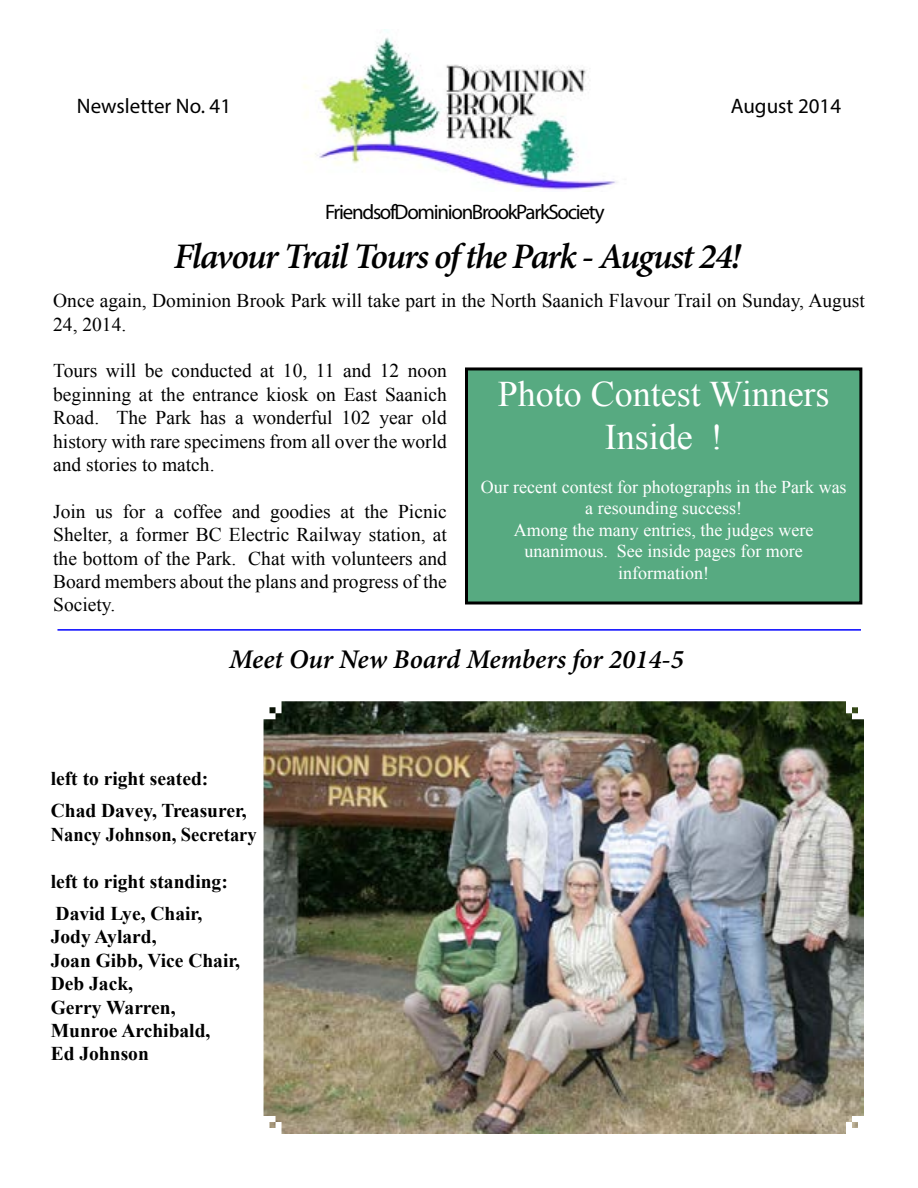
<style>
.page{position:relative;width:918px;height:1188px;background:#fff}
.page>*{position:absolute;margin:0;border:0;box-sizing:border-box;transform-origin:0 0}
.t1{font:italic 600 36px "Minion Pro";letter-spacing:-.045em;color:#000}
.t2{font:36px/43.2px "Times New Roman";color:#fff;text-align:center}
.t3{font:italic 600 27px "Minion Pro";color:#000}
.t4{font:21px "Myriad Pro";letter-spacing:-.055em;color:#000}
.t5{font:21px "Myriad Pro";color:#000}
.t6{font:19.5px/23.4px "Times New Roman";color:#000;text-align:justify}
.t7{font:700 19.5px/23.4px "Times New Roman";color:#000}
.t8{font:700 19.5px "Times New Roman";color:#000;scale:.95 1}
.t9{font:18px/21.6px "Times New Roman";color:#fff;text-align:center}
</style>
<div class="page">
<img style="left:303px;top:29px;width:314px;height:156px">
<img style="left:324px;top:91px;width:285px;height:101px">
<div style="left:466px;top:369px;width:395px;height:234px;background:#57aa81"></div>
<div style="left:465px;top:367px;width:397px;height:237px;border:3px solid #000"></div>
<img style="left:264px;top:701px;width:600px;height:433px">
<hr style="left:57px;top:629px;width:804px;height:2px;background:#00f">
<p class="t5" style="left:77px;top:93px;width:156px">Newsletter No. 41</p>
<p class="t5" style="left:731px;top:93px;width:112px">August 2014</p>
<p class="t4" style="left:325px;top:199px;width:281px">Friends of Dominion Brook Park Society</p>
<h1 class="t1" style="left:174px;top:231px;width:569px">Flavour Trail Tours of the Park - August 24!</h1>
<p class="t6" style="left:53px;top:289px;width:813px">Once again, Dominion Brook Park will take part in the North Saanich Flavour Trail on Sunday, August<br>24, 2014.</p>
<p class="t6" style="left:53px;top:359px;width:395px">Tours will be conducted at 10, 11 and 12 noon beginning at the entrance kiosk on East Saanich Road. The Park has a wonderful 102 year old history with rare specimens from all over the world and stories to match.</p>
<p class="t6" style="left:53px;top:499px;width:395px">Join us for a coffee and goodies at the Picnic Shelter, a former BC Electric Railway station, at the bottom of the Park. Chat with volunteers and Board members about the plans and progress of the Society.</p>
<h1 class="t2" style="left:498px;top:372px;width:333px">Photo Contest Winners<br>Inside !</h1>
<p class="t9" style="left:481px;top:476px;width:367px">Our recent contest for photographs in the Park was a resounding success!<br>Among the many entries, the judges were unanimous. See inside pages for more information!</p>
<h2 class="t3" style="left:229px;top:640px;width:456px">Meet Our New Board Members for 2014-5</h2>
<p class="t7" style="left:51px;top:762px;width:198px;line-height:32.4px">left to right seated:<br>Chad Davey, Treasurer,</p>
<p class="t8" style="left:51px;top:821px;width:218px">Nancy Johnson, Secretary</p>
<p class="t7" style="left:51px;top:864px;width:179px;line-height:32.4px">left to right standing:<br>David Lye, Chair,</p>
<p class="t7" style="left:51px;top:925px;width:191px">Jody Aylard,<br>Joan Gibb, Vice Chair,<br>Deb Jack,<br>Gerry Warren,<br>Munroe Archibald,<br>Ed Johnson</p>
</div>
